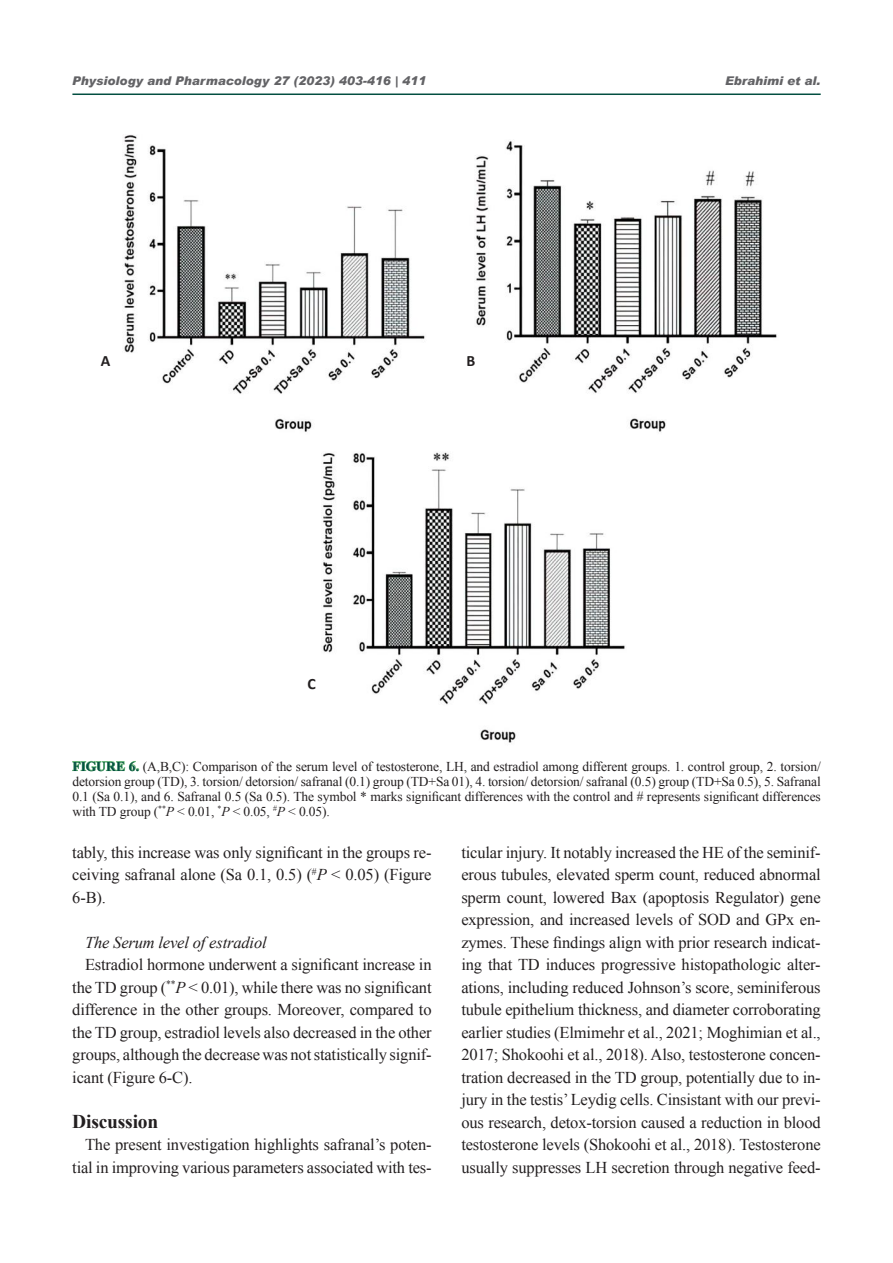
<style>
.page{position:relative;width:893px;height:1263px;background:#fff}
.page>*{position:absolute;margin:0;border:0;box-sizing:border-box;transform-origin:0 0}
.new_mant_style{font:700 19.5px "Times New Roman";letter-spacing:-.01em;color:#231f20}
.new_mant_style-2{font:16.5px/22.5px "Times New Roman";letter-spacing:-.01em;color:#231f20;text-align:justify}
.new_mant_style-3{font:italic 16.5px "Times New Roman";letter-spacing:-.01em;color:#231f20}
.t1{font:700 15.75px "Calibri";color:#231f20}
.matn_ok{font:13.5px/15px "Times New Roman";letter-spacing:-.01em;color:#231f20;text-align:justify}
.titr{font:italic 900 12px "Arial";color:#636366}
.s1{font-weight:700;color:#73bf80}
.s2{font-style:italic}
</style>
<div class="page">
<hr style="left:72px;top:94px;width:749px;height:1px;background:#034f41">
<img style="left:122px;top:135px;width:303px;height:297px">
<img style="left:476px;top:141px;width:301px;height:291px">
<img style="left:322px;top:452px;width:303px;height:291px">
<p class="titr" style="left:72px;top:74px;width:355px">Physiology and Pharmacology 27 (2023) 403-416 | 411</p>
<p class="titr" style="left:725px;top:74px;width:97px">Ebrahimi et al.</p>
<p class="t1" style="left:101px;top:349px;width:11px">A</p>
<p class="t1" style="left:466px;top:349px;width:10px">B</p>
<p class="t1" style="left:307px;top:672px;width:10px">C</p>
<p class="matn_ok" style="left:72px;top:758px;width:750px"><span class="s1">FIGURE 6.</span> (A,B,C): Comparison of the serum level of testosterone, LH, and estradiol among different groups. 1. control group, 2. torsion/ detorsion group (TD), 3. torsion/ detorsion/ safranal (0.1) group (TD+Sa 01), 4. torsion/ detorsion/ safranal (0.5) group (TD+Sa 0.5), 5. Safranal 0.1 (Sa 0.1), and 6. Safranal 0.5 (Sa 0.5). The symbol * marks significant differences with the control and # represents significant differences with TD group (<sup>**</sup><span class="s2">P</span> &lt; 0.01, <sup>*</sup><span class="s2">P</span> &lt; 0.05, <sup>#</sup><span class="s2">P</span> &lt; 0.05).</p>
<p class="new_mant_style-2" style="left:72px;top:840px;width:361px">tably, this increase was only significant in the groups re&shy;ceiving safranal alone (Sa 0.1, 0.5) (<sup>#</sup><span class="s2">P</span> &lt; 0.05) (Figure 6-B).</p>
<p class="new_mant_style-3" style="left:85px;top:931px;width:183px">The Serum level of estradiol</p>
<p class="new_mant_style-2" style="left:72px;top:953px;width:361px;text-indent:13px">Estradiol hormone underwent a significant increase in the TD group (<sup>**</sup><span class="s2">P</span> &lt; 0.01), while there was no significant difference in the other groups. Moreover, compared to the TD group, estradiol levels also decreased in the other groups, although the decrease was not statistically signif&shy;icant (Figure 6-C).</p>
<p class="new_mant_style" style="left:72px;top:1107px;width:88px">Discussion</p>
<p class="new_mant_style-2" style="left:72px;top:1133px;width:361px;text-align:right">The present investigation highlights safranal’s poten&shy;tial in improving various parameters associated with tes-</p>
<p class="new_mant_style-2" style="left:461px;top:840px;width:361px">ticular injury. It notably increased the HE of the seminif&shy;erous tubules, elevated sperm count, reduced abnormal sperm count, lowered Bax (apoptosis Regulator) gene expression, and increased levels of SOD and GPx en&shy;zymes. These findings align with prior research indicat&shy;ing that TD induces progressive histopathologic alter&shy;ations, including reduced Johnson’s score, seminiferous tubule epithelium thickness, and diameter corroborating earlier studies (Elmimehr et al., 2021; Moghimian et al., 2017; Shokoohi et al., 2018). Also, testosterone concen&shy;tration decreased in the TD group, potentially due to in&shy;jury in the testis’ Leydig cells. Cinsistant with our previ&shy;ous research, detox-torsion caused a reduction in blood testosterone levels (Shokoohi et al., 2018). Testosterone usually suppresses LH secretion through negative feed-</p>
</div>
